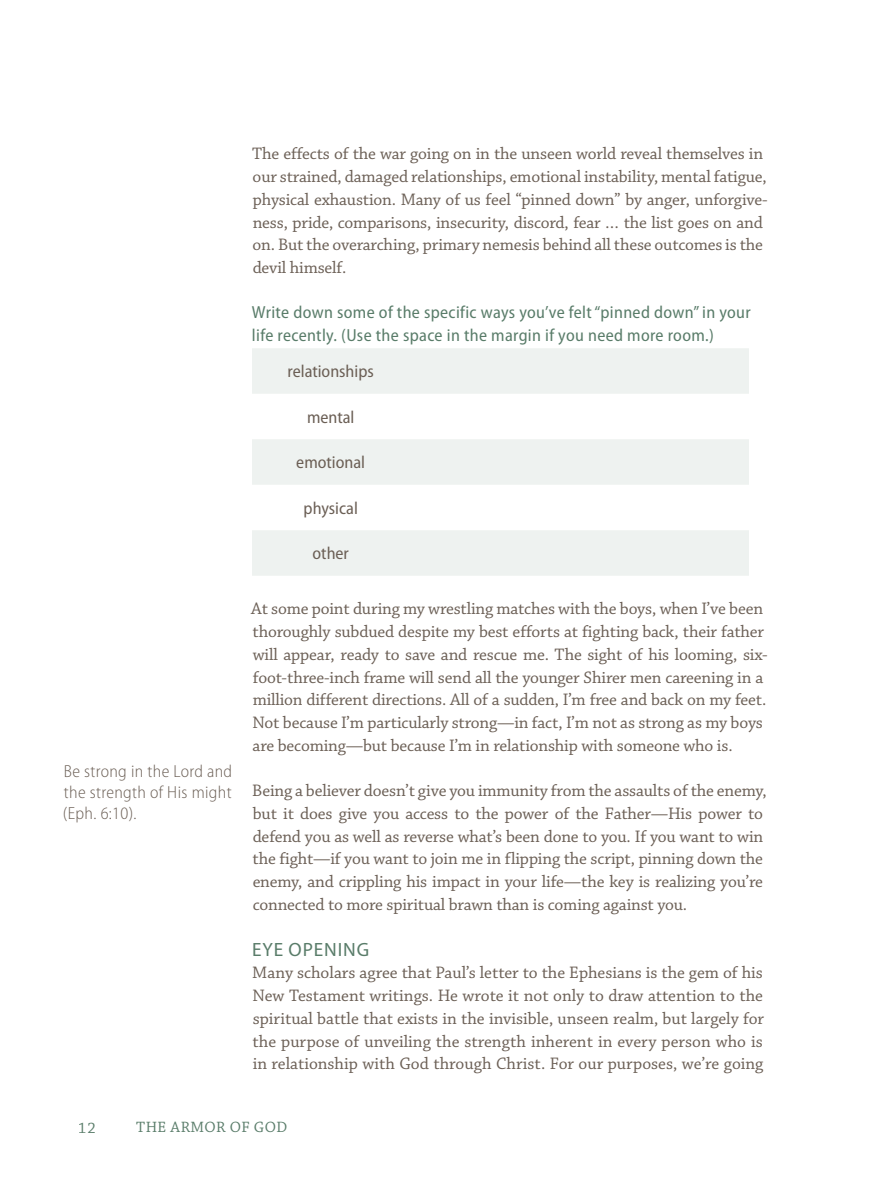
<style>
.page{position:relative;width:882px;height:1197px;background:#fff}
.page>*{position:absolute;margin:0;border:0;box-sizing:border-box;transform-origin:0 0}
.t1{font:19.25px "Myriad Pro";letter-spacing:.045em;color:#597c69}
.t2{font:17.5px/22.8px "Chaparral Pro";letter-spacing:-.01em;color:#6b5f55}
.t3{font:semi-condensed 17.5px/22.8px "Myriad Pro";letter-spacing:.02em;color:#597c69}
.t4{font:300 semi-condensed 17.5px/21px "Myriad Pro";letter-spacing:.02em;color:#6b5f55;text-align:justify}
.t5{font:semi-condensed 17.5px "Myriad Pro";color:#6b5f55}
.t6{font:15.75px "Chaparral Pro";letter-spacing:.025em;color:#597c69}
</style>
<div class="page">
<svg style="left:252px;top:348px;width:497px;height:228px;fill:#eef2f0"></svg>
<p class="t4" style="left:63px;top:761px;width:171px">Be strong in the Lord and the strength of His might (Eph. 6:10).</p>
<p class="t2" style="left:252px;top:143px;width:517px">The effects of the war going on in the unseen world reveal themselves in our strained, damaged relationships, emotional instability, mental fatigue, physical exhaustion. Many of us feel “pinned down” by anger, unforgive&shy;ness, pride, comparisons, insecurity, discord, fear … the list goes on and on. But the overarching, primary nemesis behind all these outcomes is the devil himself.</p>
<p class="t3" style="left:252px;top:302px;width:500px">Write down some of the specific ways you’ve felt “pinned down” in your life recently. (Use the space in the margin if you need more room.)</p>
<p class="t5" style="left:288px;top:362px;width:88px">relationships</p>
<p class="t5" style="left:307px;top:407px;width:49px">mental</p>
<p class="t5" style="left:296px;top:453px;width:70px">emotional</p>
<p class="t5" style="left:304px;top:498px;width:56px">physical</p>
<p class="t5" style="left:313px;top:544px;width:38px">other</p>
<p class="t2" style="left:251px;top:598px;width:518px">At some point during my wrestling matches with the boys, when I’ve been thoroughly subdued despite my best efforts at fighting back, their father will appear, ready to save and rescue me. The sight of his looming, six&shy;foot-three-inch frame will send all the younger Shirer men careening in a million different directions. All of a sudden, I’m free and back on my feet.<br>Not because I’m particularly strong—in fact, I’m not as strong as my boys are becoming—but because I’m in relationship with someone who is.</p>
<p class="t2" style="left:252px;top:780px;width:516px">Being a believer doesn’t give you immunity from the assaults of the enemy, but it does give you access to the power of the Father—His power to defend you as well as reverse what’s been done to you. If you want to win the fight—if you want to join me in flipping the script, pinning down the enemy, and crippling his impact in your life—the key is realizing you’re connected to more spiritual brawn than is coming against you.</p>
<p class="t1" style="left:252px;top:939px;width:118px">EYE OPENING</p>
<p class="t2" style="left:252px;top:962px;width:513px;text-align:justify">Many scholars agree that Paul’s letter to the Ephesians is the gem of his New Testament writings. He wrote it not only to draw attention to the spiritual battle that exists in the invisible, unseen realm, but largely for the purpose of unveiling the strength inherent in every person who is in relationship with God through Christ. For our purposes, we’re going</p>
<p class="t6" style="left:79px;top:1119px;width:18px">12</p>
<p class="t6" style="left:136px;top:1118px;width:153px">THE ARMOR OF GOD</p>
</div>
